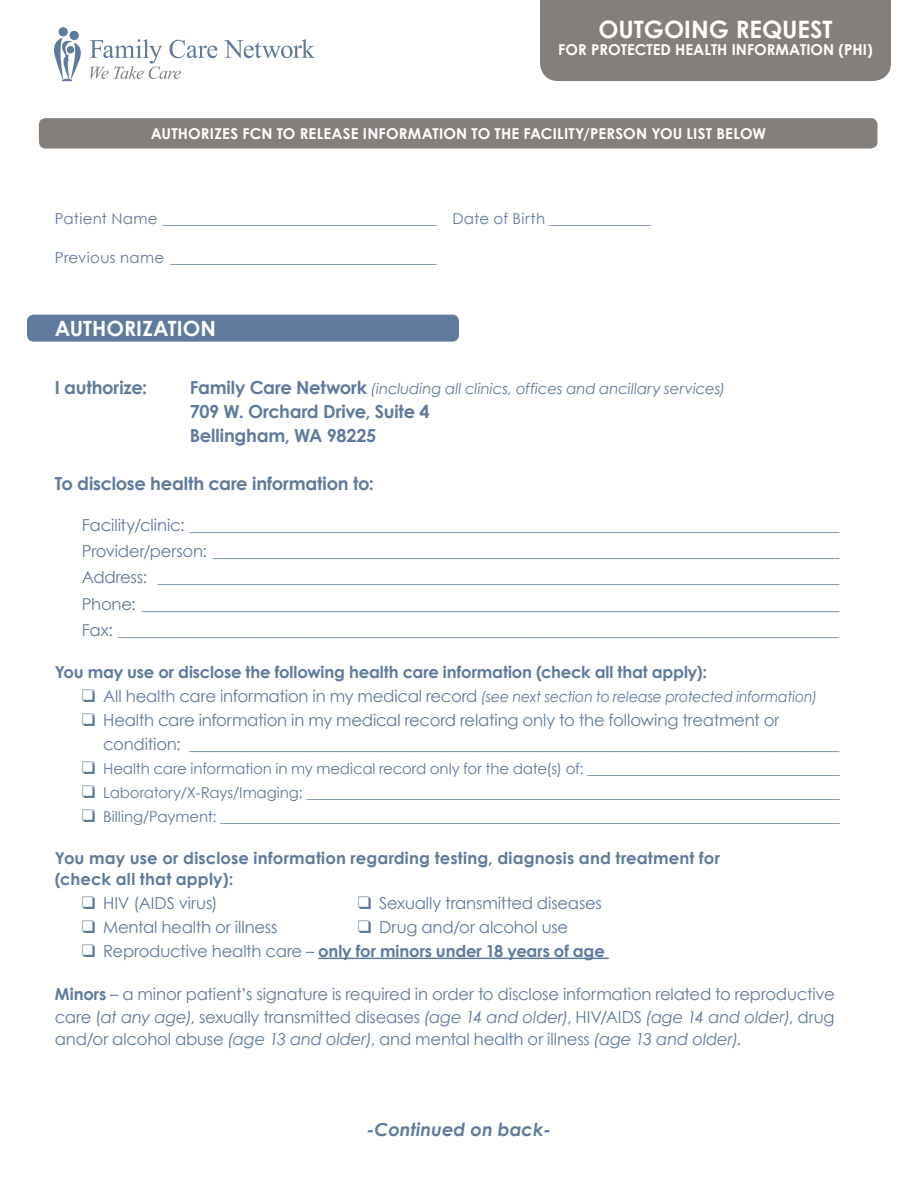
<style>
.page{position:relative;width:918px;height:1188px;background:#fff}
.page>*{position:absolute;margin:0;border:0;box-sizing:border-box;transform-origin:0 0}
.t1{font:700 24px "Century Gothic";color:#fff}
.t2{font:700 21px "Century Gothic";letter-spacing:.005em;color:#fff}
.t3{font:700 18px/24px "Century Gothic";letter-spacing:-.01em;color:#5f7a9c}
.t4{font:italic 700 18px "Century Gothic";color:#5f7a9c}
.t5{font:16.5px/26.2px "Century Gothic";letter-spacing:-.01em;color:#5f7a9c;text-align:justify}
.t6{font:700 16.5px/21px "Century Gothic";color:#5f7a9c}
.t7{font:15px "Century Gothic";letter-spacing:-.005em;color:#5f7a9c}
.t8{font:700 15px "Century Gothic";letter-spacing:.005em;color:#fff}
.t9{font:italic 15px "Century Gothic";letter-spacing:-.01em;color:#5f7a9c;scale:.94 1}
.t10{font:15px "Century Gothic";letter-spacing:.025em;color:#5f7a9c}
.t11{font:italic 15px "Century Gothic";letter-spacing:-.01em;color:#5f7a9c}
.t12{font:15px "Century Gothic";letter-spacing:.02em;color:#5f7a9c}
.s1{font-weight:700;font-style:normal;font-size:18px}
.s2{font-style:normal;font-size:16.5px}
.s3{font-weight:400}
.s4{font-weight:700}
.s5{font-style:italic}
</style>
<div class="page">
<div style="left:540px;top:0;width:351px;height:81px;background:#857f7b"></div>
<div style="left:27px;top:315px;width:432px;height:27px;background:#5f7a9c;border-radius:7px"></div>
<svg style="left:224px;top:39px;width:91px;height:19px"></svg>
<div style="left:59px;top:27px;width:9px;height:9px;background:#5f7a9c;border-radius:50%"></div>
<div style="left:70px;top:31px;width:9px;height:9px;background:#5f7a9c;border-radius:50%"></div>
<svg style="left:54px;top:38px;width:163px;height:43px"></svg>
<hr style="left:318px;top:958px;width:291px;height:1px;background:#5f7a9c">
<div style="left:39px;top:118px;width:839px;height:31px;background:#857f7b;border-radius:7px"></div>
<h1 class="t1" style="left:598px;top:11px;width:236px">OUTGOING REQUEST</h1>
<p class="t8" style="left:558px;top:38px;width:316px">FOR PROTECTED HEALTH INFORMATION (PHI)</p>
<p class="t8" style="left:151px;top:122px;width:617px">AUTHORIZES FCN TO RELEASE INFORMATION TO THE FACILITY/PERSON YOU LIST BELOW</p>
<p class="t10" style="left:55px;top:208px;width:597px">Patient Name ______________________________________ Date of Birth ______________</p>
<p class="t12" style="left:55px;top:247px;width:383px">Previous name _____________________________________</p>
<p class="t2" style="left:55px;top:312px;width:163px">AUTHORIZATION</p>
<p class="t3" style="left:55px;top:374px;width:94px">I authorize:</p>
<p class="t11" style="left:190px;top:378px;width:537px"><span class="s1">Family Care Network</span> (including all clinics, offices and ancillary services)</p>
<p class="t3" style="left:190px;top:398px;width:241px">709 W. Orchard Drive, Suite 4<br>Bellingham, WA 98225</p>
<p class="t3" style="left:55px;top:470px;width:321px">To disclose health care information to:</p>
<p class="t5" style="left:82px;top:512px;width:759px">Facility/clinic: __________________________________________________________________________________ Provider/person: _______________________________________________________________________________ Address: ______________________________________________________________________________________ Phone: ________________________________________________________________________________________ Fax: ___________________________________________________________________________________________</p>
<p class="t6" style="left:55px;top:661px;width:654px">You may use or disclose the following health care information (check all that apply):</p>
<p class="t9" style="left:82px;top:686px;width:784px">❑ <span class="s2">All health care information in my medical record</span> (see next section to release protected information)</p>
<p class="t5" style="left:103px;top:708px;width:738px;line-height:24px;text-indent:-21px">❑ Health care information in my medical record relating only to the following treatment or condition: __________________________________________________________________________________</p>
<p class="t7" style="left:82px;top:758px;width:760px">❑ Health care information in my medical record only for the date(s) of: ___________________________________</p>
<p class="t7" style="left:82px;top:782px;width:760px">❑ Laboratory/X-Rays/Imaging: __________________________________________________________________________</p>
<p class="t7" style="left:82px;top:806px;width:760px">❑ Billing/Payment: ______________________________________________________________________________________</p>
<p class="t6" style="left:55px;top:847px;width:667px">You may use or disclose information regarding testing, diagnosis and treatment for (check all that apply):</p>
<p class="t5" style="left:82px;top:890px;width:137px">❑ HIV (AIDS virus)</p>
<p class="t5" style="left:358px;top:890px;width:246px">❑ Sexually transmitted diseases</p>
<p class="t5" style="left:82px;top:914px;width:197px">❑ Mental health or illness</p>
<p class="t5" style="left:358px;top:914px;width:212px">❑ Drug and/or alcohol use</p>
<p class="t6" style="left:82px;top:940px;width:525px">❑ <span class="s3">Reproductive health care –</span> only for minors under 18 years of age</p>
<p class="t5" style="left:55px;top:983px;width:781px;line-height:22.5px"><span class="s4">Minors</span> – a minor patient’s signature is required in order to disclose information related to reproductive care (<span class="s5">at any age)</span>, sexually transmitted diseases <span class="s5">(age 14 and older)</span>, HIV/AIDS <span class="s5">(age 14 and older)</span>, drug and/or alcohol abuse <span class="s5">(age 13 and older)</span>, and mental health or illness <span class="s5">(age 13 and older)</span>.</p>
<p class="t4" style="left:367px;top:1115px;width:186px">-Continued on back-</p>
</div>
